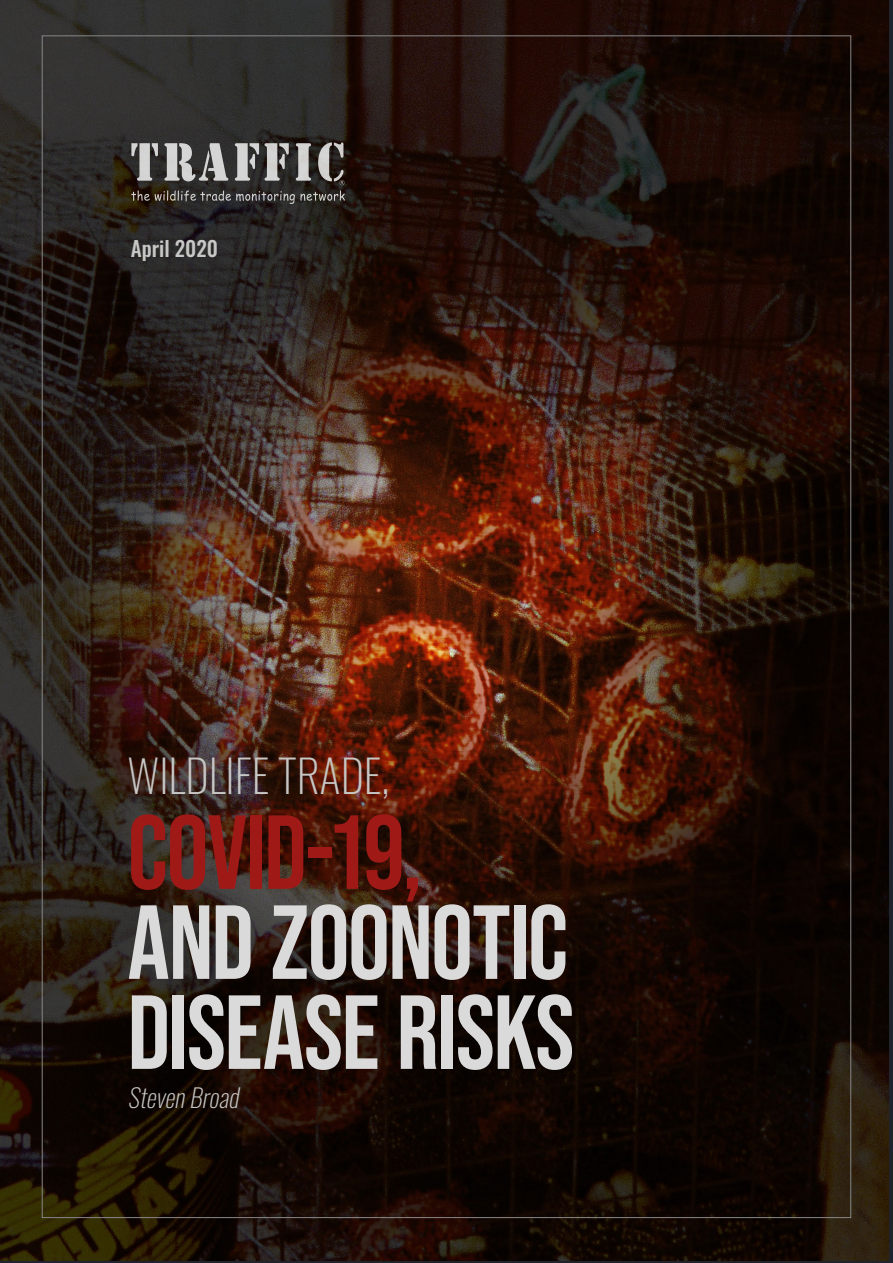
<style>
.page{position:relative;width:893px;height:1263px;background:#fff}
.page>*{position:absolute;margin:0;border:0;box-sizing:border-box;transform-origin:0 0}
.t1{font:105px/90px "Bebas Neue";letter-spacing:-.015em;color:#dadada}
.t2{font:105px "Bebas Neue";letter-spacing:-.015em;color:#9f1a16}
.t3{font:200 45px "Oswald";color:#c7c7c6}
.t4{font:italic 200 25.5px "Oswald";color:#c7c7c6}
.t5{font:500 21px "Oswald";color:#c7c7c6}
</style>
<div class="page">
<img style="left:0;top:0;width:889px;height:1261px">
<svg style="left:131px;top:142px;width:214px;height:62px;background:#5f5d5b"></svg>
<p class="t5" style="left:131px;top:237px;width:89px">April 2020</p>
<p class="t3" style="left:128px;top:735px;width:264px">WILDLIFE TRADE,</p>
<p class="t2" style="left:128px;top:793px;width:296px">COVID-19,</p>
<p class="t1" style="left:128px;top:896px;width:448px">AND ZOONOTIC<br>DISEASE RISKS</p>
<p class="t4" style="left:128px;top:1075px;width:119px">StevenBroad</p>
</div>
